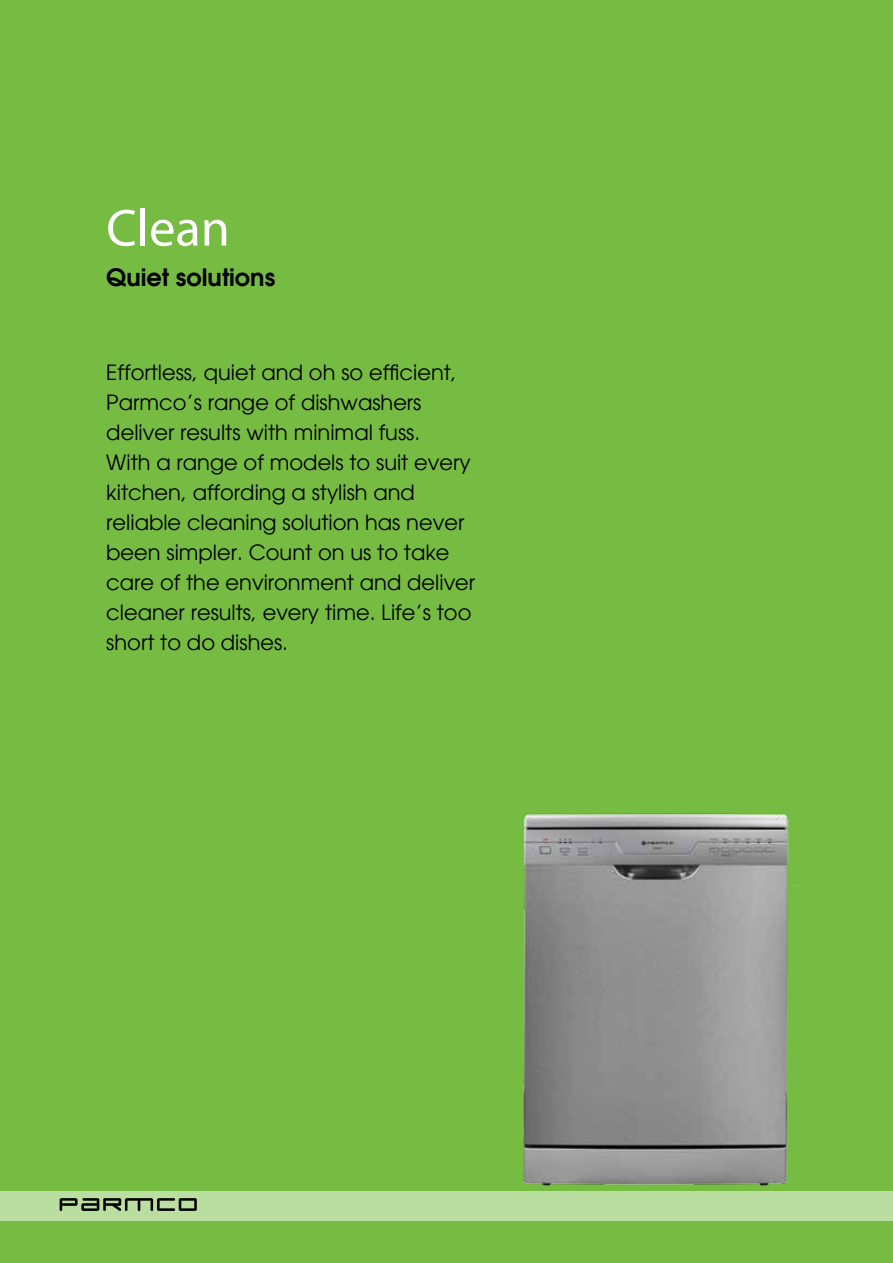
<style>
.page{position:relative;width:893px;height:1263px;background:#76bc43}
.page>*{position:absolute;margin:0;border:0;box-sizing:border-box;transform-origin:0 0}
.t1{font:52.5px "Myriad Pro";color:#fff}
.t2{font:600 24px "Avant Garde";color:#000}
.t3{font:21px/30px "Avant Garde";color:#000}
</style>
<div class="page">
<img style="left:523px;top:813px;width:266px;height:374px">
<div style="left:0;top:1191px;width:893px;height:29px;background:#badda0"></div>
<svg style="left:60px;top:1198px;width:137px;height:13px"></svg>
<h1 class="t1" style="left:106px;top:196px;width:125px">Clean</h1>
<p class="t2" style="left:106px;top:261px;width:170px">Quiet solutions</p>
<p class="t3" style="left:106px;top:357px;width:370px">Effortless, quiet and oh so efficient, Parmco’s range of dishwashers deliver results with minimal fuss.<br>With a range of models to suit every kitchen, affording a stylish and reliable cleaning solution has never been simpler. Count on us to take care of the environment and deliver cleaner results, every time. Life’s too short to do dishes.</p>
</div>
